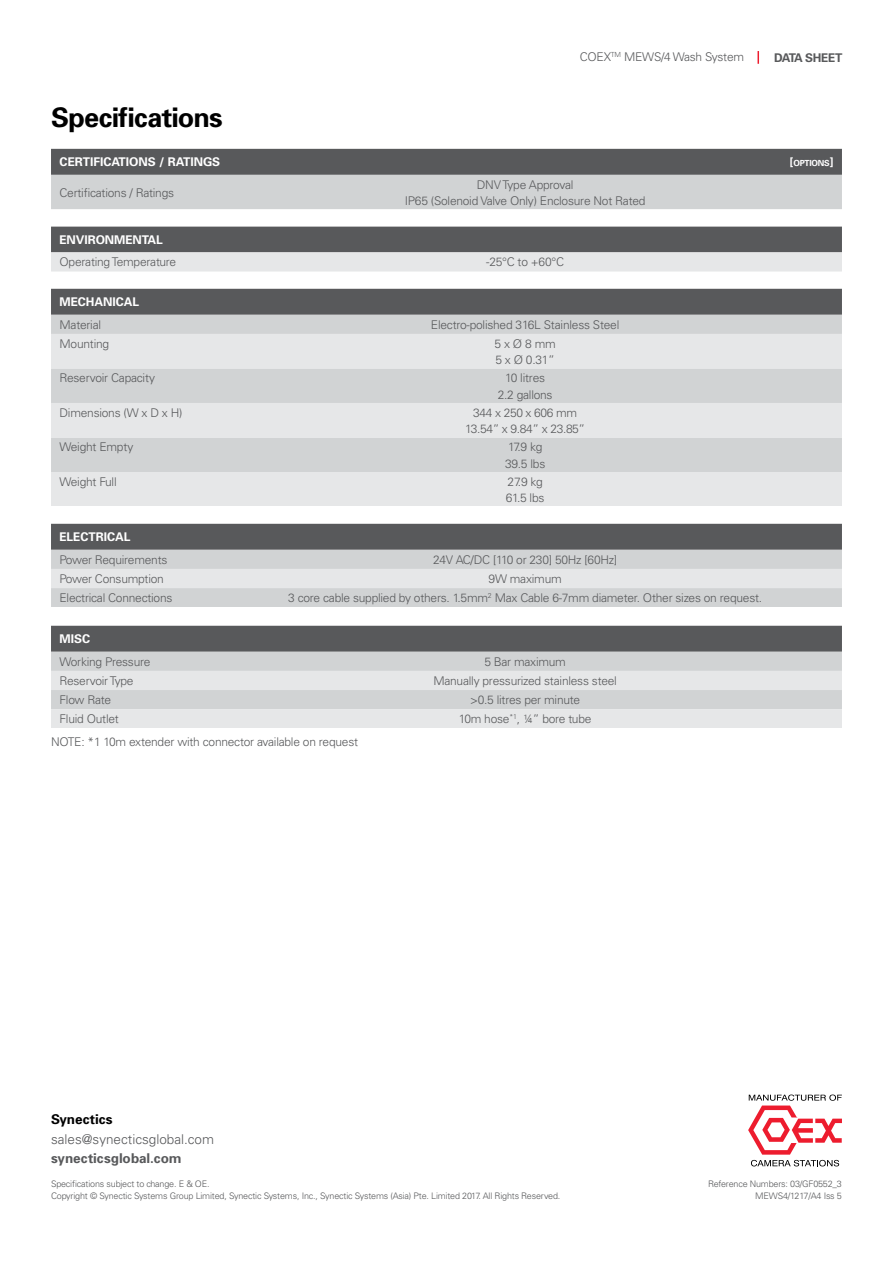
<style>
.page{position:relative;width:893px;height:1263px;background:#fff}
.page>*{position:absolute;margin:0;border:0;box-sizing:border-box;transform-origin:0 0}
.t1{font:700 27px "Univers";letter-spacing:-.03em;color:#000}
.t2{font:300 13.5px "Univers";color:#58595b}
.t3{font:700 13.5px "Univers";color:#58595b}
.t4{font:700 13.5px "Univers";color:#000}
.t5{font:300 12px/16.5px "Univers";letter-spacing:-.02em;color:#58595b;text-align:center}
.t6{font:700 12px "Univers";color:#fff}
.t7{font:700 12px "Univers";letter-spacing:-.035em;color:#58595b}
.t8{font:300 9px/12px "Univers";letter-spacing:-.02em;color:#58595b;text-align:right}
.t9{font:700 8.4px "Univers";letter-spacing:-.03em;color:#fff}
.s1{font-size:12px}
</style>
<div class="page">
<svg style="left:757px;top:51px;width:2px;height:13px"></svg>
<div style="left:51px;top:149px;width:791px;height:26px;background:#58595b"></div>
<div style="left:51px;top:175px;width:791px;height:34px;background:#d1d3d4"></div>
<svg style="left:51px;top:226px;width:791px;height:46px;background:#616264"></svg>
<div style="left:51px;top:252px;width:791px;height:19px;background:#e6e7e8"></div>
<div style="left:51px;top:289px;width:791px;height:26px;background:#58595b"></div>
<div style="left:51px;top:315px;width:791px;height:19px;background:#d1d3d4"></div>
<svg style="left:51px;top:334px;width:791px;height:172px;background:#dddfe0"></svg>
<svg style="left:51px;top:524px;width:791px;height:83px;background:#b0b2b3"></svg>
<svg style="left:51px;top:626px;width:791px;height:102px;background:#babbbd"></svg>
<svg style="left:748px;top:1094px;width:94px;height:72px"></svg>
<h1 class="t1" style="left:51px;top:100px;width:173px">Specifications</h1>
<p class="t5" style="left:580px;top:49px;width:166px">COEX<sup>TM</sup> MEWS/4 Wash System</p>
<p class="t7" style="left:774px;top:50px;width:70px">DATA SHEET</p>
<p class="t6" style="left:60px;top:154px;width:162px">CERTIFICATIONS / RATINGS</p>
<p class="t9" style="left:790px;top:158px;width:45px"><span class="s1">[</span>OPTIONS<span class="s1">]</span></p>
<p class="t5" style="left:60px;top:184px;width:116px">Certifications / Ratings</p>
<p class="t5" style="left:405px;top:176px;width:242px">DNV Type Approval<br>IP65 (Solenoid Valve Only) Enclosure Not Rated</p>
<p class="t6" style="left:60px;top:232px;width:105px">ENVIRONMENTAL</p>
<p class="t5" style="left:60px;top:254px;width:118px">Operating Temperature</p>
<p class="t5" style="left:486px;top:254px;width:79px">-25°C to +60°C</p>
<p class="t6" style="left:60px;top:294px;width:81px">MECHANICAL</p>
<p class="t5" style="left:60px;top:316px;width:43px">Material</p>
<p class="t5" style="left:431px;top:316px;width:190px">Electro-polished 316L Stainless Steel</p>
<p class="t5" style="left:60px;top:335px;width:51px">Mounting</p>
<p class="t5" style="left:495px;top:335px;width:63px;text-align:left">5 x Ø 8 mm<br>5 x Ø 0.31”</p>
<p class="t5" style="left:60px;top:370px;width:97px">Reservoir Capacity</p>
<p class="t5" style="left:498px;top:370px;width:56px">10 litres<br>2.2 gallons</p>
<p class="t5" style="left:60px;top:404px;width:124px">Dimensions (W x D x H)</p>
<p class="t5" style="left:465px;top:404px;width:122px">344 x 250 x 606 mm<br>13.54” x 9.84” x 23.85”</p>
<p class="t5" style="left:60px;top:439px;width:75px">Weight Empty</p>
<p class="t5" style="left:505px;top:439px;width:42px;text-align:left">17.9 kg<br>39.5 lbs</p>
<p class="t5" style="left:60px;top:473px;width:59px">Weight Full</p>
<p class="t5" style="left:506px;top:473px;width:40px;text-align:left">27.9 kg<br>61.5 lbs</p>
<p class="t6" style="left:60px;top:529px;width:73px">ELECTRICAL</p>
<p class="t5" style="left:60px;top:551px;width:109px">Power Requirements</p>
<p class="t5" style="left:433px;top:551px;width:186px">24V AC/DC [110 or 230] 50Hz [60Hz]</p>
<p class="t5" style="left:60px;top:570px;width:106px">Power Consumption</p>
<p class="t5" style="left:489px;top:570px;width:75px">9W maximum</p>
<p class="t5" style="left:60px;top:589px;width:114px">Electrical Connections</p>
<p class="t5" style="left:288px;top:589px;width:475px">3 core cable supplied by others. 1.5mm<sup>2</sup> Max Cable 6-7mm diameter. Other sizes on request.</p>
<p class="t6" style="left:60px;top:631px;width:32px">MISC</p>
<p class="t5" style="left:60px;top:653px;width:93px">Working Pressure</p>
<p class="t5" style="left:484px;top:653px;width:83px">5 Bar maximum</p>
<p class="t5" style="left:60px;top:672px;width:76px">Reservoir Type</p>
<p class="t5" style="left:433px;top:672px;width:185px">Manually pressurized stainless steel</p>
<p class="t5" style="left:60px;top:691px;width:53px">Flow Rate</p>
<p class="t5" style="left:470px;top:691px;width:112px">&gt;0.5 litres per minute</p>
<p class="t5" style="left:60px;top:710px;width:61px">Fluid Outlet</p>
<p class="t5" style="left:459px;top:710px;width:134px">10m hose<sup>*1</sup>, ¼” bore tube</p>
<p class="t5" style="left:51px;top:734px;width:309px">NOTE: *1 10m extender with connector available on request</p>
<p class="t4" style="left:51px;top:1111px;width:63px">Synectics</p>
<p class="t2" style="left:51px;top:1131px;width:165px">sales@synecticsglobal.com</p>
<p class="t3" style="left:51px;top:1150px;width:132px">synecticsglobal.com</p>
<p class="t8" style="left:51px;top:1178px;width:511px;text-align:left">Specifications subject to change. E &amp; OE.<br>Copyright © Synectic Systems Group Limited, Synectic Systems, Inc., Synectic Systems (Asia) Pte. Limited 2017. All Rights Reserved.</p>
<p class="t8" style="left:708px;top:1178px;width:135px">Reference Numbers: 03/GF0552_3<br>MEWS4/1217/A4 Iss 5</p>
</div>
